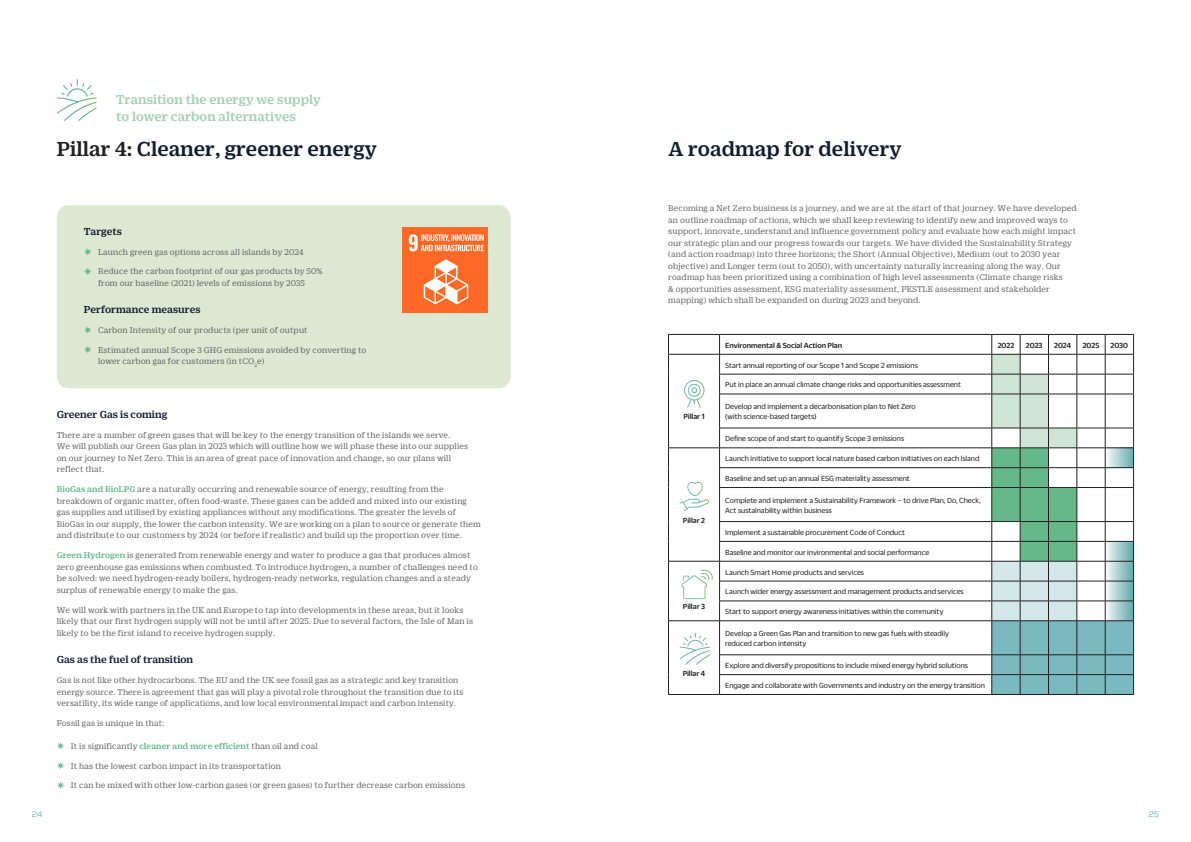
<style>
.page{position:relative;width:1191px;height:842px;background:#fff}
.page>*{position:absolute;margin:0;border:0;box-sizing:border-box;transform-origin:0 0}
.t1{font:500 22px "Duplicate Ionic";color:#101d31}
.t2{font:500 14px/16.8px "Duplicate Ionic";color:#a4d0b2}
.t3{font:500 11px "Duplicate Ionic";color:#101d31}
.t4{font:9px/11.5px "Duplicate Ionic";letter-spacing:.01em;color:#636366}
.t5{font:8px/10px "Duplicate Soft";color:#231f20}
.t6{font:500 8px "Duplicate Soft";color:#231f20}
.t7{font:8px "Nexa";color:#79b9bf}
.s1{color:#231f20}
.s2{font-weight:500;color:#65b889}
</style>
<div class="page">
<hr style="left:668px;top:334px;width:51px;height:1px;background:#231f20">
<hr style="left:719px;top:334px;width:272px;height:1px;background:#231f20">
<hr style="left:668px;top:354px;width:51px;height:1px;background:#231f20">
<svg style="left:668px;top:335px;width:1px;height:59px"></svg>
<hr style="left:668px;top:394px;width:1px;height:34px;background:#231f20">
<hr style="left:719px;top:354px;width:272px;height:1px;background:#231f20">
<hr style="left:719px;top:374px;width:272px;height:1px;background:#231f20">
<svg style="left:719px;top:335px;width:1px;height:59px"></svg>
<hr style="left:719px;top:394px;width:272px;height:1px;background:#231f20">
<hr style="left:719px;top:394px;width:1px;height:34px;background:#231f20">
<hr style="left:719px;top:428px;width:272px;height:1px;background:#231f20">
<hr style="left:668px;top:448px;width:51px;height:1px;background:#231f20">
<svg style="left:668px;top:428px;width:1px;height:59px"></svg>
<hr style="left:668px;top:487px;width:1px;height:34px;background:#231f20">
<hr style="left:719px;top:448px;width:272px;height:1px;background:#231f20">
<hr style="left:719px;top:467px;width:272px;height:1px;background:#231f20">
<svg style="left:719px;top:428px;width:1px;height:59px"></svg>
<hr style="left:719px;top:487px;width:272px;height:1px;background:#231f20">
<hr style="left:719px;top:488px;width:1px;height:33px;background:#231f20">
<hr style="left:668px;top:561px;width:51px;height:1px;background:#231f20">
<svg style="left:668px;top:521px;width:1px;height:99px"></svg>
<hr style="left:719px;top:521px;width:272px;height:1px;background:#231f20">
<hr style="left:719px;top:541px;width:272px;height:1px;background:#231f20">
<hr style="left:719px;top:561px;width:272px;height:1px;background:#231f20">
<hr style="left:719px;top:581px;width:272px;height:1px;background:#231f20">
<hr style="left:719px;top:601px;width:272px;height:1px;background:#231f20">
<svg style="left:719px;top:522px;width:1px;height:98px"></svg>
<hr style="left:668px;top:620px;width:51px;height:1px;background:#231f20">
<hr style="left:668px;top:621px;width:1px;height:34px;background:#231f20">
<svg style="left:668px;top:655px;width:1px;height:39px"></svg>
<hr style="left:668px;top:694px;width:51px;height:1px;background:#231f20">
<hr style="left:719px;top:620px;width:272px;height:1px;background:#231f20">
<hr style="left:719px;top:621px;width:1px;height:33px;background:#231f20">
<hr style="left:719px;top:654px;width:272px;height:1px;background:#231f20">
<hr style="left:719px;top:674px;width:272px;height:1px;background:#231f20">
<svg style="left:719px;top:655px;width:1px;height:39px"></svg>
<hr style="left:719px;top:694px;width:272px;height:1px;background:#231f20">
<svg style="left:991px;top:334px;width:143px;height:361px"></svg>
<svg style="left:57px;top:742px;width:7px;height:8px"></svg>
<svg style="left:57px;top:762px;width:7px;height:7px"></svg>
<svg style="left:57px;top:781px;width:7px;height:8px"></svg>
<div style="left:57px;top:205px;width:453px;height:183px;background:#dde8d3;border-radius:12px"></div>
<svg style="left:84px;top:248px;width:8px;height:8px"></svg>
<svg style="left:84px;top:268px;width:8px;height:7px"></svg>
<svg style="left:84px;top:326px;width:7px;height:8px"></svg>
<svg style="left:84px;top:346px;width:8px;height:7px"></svg>
<img style="left:403px;top:228px;width:85px;height:85px">
<svg style="left:56px;top:79px;width:41px;height:42px"></svg>
<svg style="left:679px;top:633px;width:31px;height:32px"></svg>
<svg style="left:681px;top:570px;width:31px;height:29px"></svg>
<svg style="left:679px;top:482px;width:30px;height:29px"></svg>
<svg style="left:684px;top:380px;width:20px;height:28px"></svg>
<p class="t2" style="left:116px;top:90px;width:206px">Transition the energy we supply to lower carbon alternatives</p>
<p class="t1" style="left:57px;top:133px;width:322px"><span class="s1">Pillar 4:</span> Cleaner, greener energy</p>
<p class="t3" style="left:84px;top:224px;width:40px">Targets</p>
<p class="t4" style="left:98px;top:245px;width:207px">Launch green gas options across all islands by 2024</p>
<p class="t4" style="left:98px;top:265px;width:226px">Reduce the carbon footprint of our gas products by 50% from our baseline (2021) levels of emissions by 2035</p>
<p class="t3" style="left:84px;top:302px;width:118px">Performance measures</p>
<p class="t4" style="left:98px;top:323px;width:211px">Carbon Intensity of our products (per unit of output</p>
<p class="t4" style="left:98px;top:343px;width:270px">Estimated annual Scope 3 GHG emissions avoided by converting to lower carbon gas for customers (in tCO<sub>2</sub>e)</p>
<p class="t7" style="left:32px;top:809px;width:12px">24</p>
<p class="t3" style="left:57px;top:406px;width:112px">Greener Gas is coming</p>
<p class="t4" style="left:57px;top:428px;width:413px">There are a number of green gases that will be key to the energy transition of the islands we serve.<br>We will publish our Green Gas plan in 2023 which will outline how we will phase these into our supplies on our journey to Net Zero. This is an area of great pace of innovation and change, so our plans will reflect that.</p>
<p class="t4" style="left:57px;top:483px;width:426px"><span class="s2">BioGas and BioLPG</span> are a naturally occurring and renewable source of energy, resulting from the breakdown of organic matter, often food-waste. These gases can be added and mixed into our existing gas supplies and utilised by existing appliances without any modifications. The greater the levels of BioGas in our supply, the lower the carbon intensity. We are working on a plan to source or generate them and distribute to our customers by 2024 (or before if realistic) and build up the proportion over time.</p>
<p class="t4" style="left:57px;top:549px;width:423px"><span class="s2">Green Hydrogen</span> is generated from renewable energy and water to produce a gas that produces almost zero greenhouse gas emissions when combusted. To introduce hydrogen, a number of challenges need to be solved: we need hydrogen-ready boilers, hydrogen-ready networks, regulation changes and a steady surplus of renewable energy to make the gas.</p>
<p class="t4" style="left:57px;top:603px;width:418px">We will work with partners in the UK and Europe to tap into developments in these areas, but it looks likely that our first hydrogen supply will not be until after 2025. Due to several factors, the Isle of Man is likely to be the first island to receive hydrogen supply.</p>
<p class="t3" style="left:57px;top:652px;width:138px">Gas as the fuel of transition</p>
<p class="t4" style="left:57px;top:674px;width:408px">Gas is not like other hydrocarbons. The EU and the UK see fossil gas as a strategic and key transition energy source. There is agreement that gas will play a pivotal role throughout the transition due to its versatility, its wide range of applications, and low local environmental impact and carbon intensity.</p>
<p class="t4" style="left:57px;top:717px;width:109px">Fossil gas is unique in that:</p>
<p class="t4" style="left:71px;top:739px;width:248px">It is significantly <span class="s2">cleaner and more efficient</span> than oil and coal</p>
<p class="t4" style="left:71px;top:759px;width:211px">It has the lowest carbon impact in its transportation</p>
<p class="t4" style="left:71px;top:779px;width:396px">It can be mixed with other low-carbon gases (or green gases) to further decrease carbon emissions</p>
<p class="t1" style="left:668px;top:133px;width:235px">A roadmap for delivery</p>
<p class="t4" style="left:668px;top:202px;width:410px">Becoming a Net Zero business is a journey, and we are at the start of that journey. We have developed an outline roadmap of actions, which we shall keep reviewing to identify new and improved ways to support, innovate, understand and influence government policy and evaluate how each might impact our strategic plan and our progress towards our targets. We have divided the Sustainability Strategy (and action roadmap) into three horizons; the Short (Annual Objective), Medium (out to 2030 year objective) and Longer term (out to 2050), with uncertainty naturally increasing along the way. Our roadmap has been prioritized using a combination of high level assessments (Climate change risks<br>&amp; opportunities assessment, ESG materiality assessment, PESTLE assessment and stakeholder mapping) which shall be expanded on during 2023 and beyond.</p>
<p class="t6" style="left:683px;top:411px;width:23px">Pillar 1</p>
<p class="t6" style="left:683px;top:515px;width:24px">Pillar 2</p>
<p class="t6" style="left:683px;top:601px;width:24px">Pillar 3</p>
<p class="t6" style="left:682px;top:668px;width:24px">Pillar 4</p>
<p class="t6" style="left:725px;top:339px;width:118px">Environmental &amp; Social Action Plan</p>
<p class="t6" style="left:997px;top:339px;width:18px">2022</p>
<p class="t6" style="left:1026px;top:339px;width:18px">2023</p>
<p class="t6" style="left:1054px;top:339px;width:18px">2024</p>
<p class="t6" style="left:1082px;top:339px;width:18px">2025</p>
<p class="t6" style="left:1110px;top:339px;width:19px">2030</p>
<p class="t5" style="left:725px;top:359px;width:194px">Start annual reporting of our Scope 1 and Scope 2 emissions</p>
<p class="t5" style="left:725px;top:379px;width:237px">Put in place an annual climate change risks and opportunities assessment</p>
<p class="t5" style="left:725px;top:401px;width:192px">Develop and implement a decarbonisation plan to Net Zero (with science-based targets)</p>
<p class="t5" style="left:725px;top:433px;width:180px">Define scope of and start to quantify Scope 3 emissions</p>
<p class="t5" style="left:725px;top:453px;width:256px">Launch initiative to support local nature based carbon initiatives on each island</p>
<p class="t5" style="left:725px;top:473px;width:186px">Baseline and set up an annual ESG materiality assessment</p>
<p class="t5" style="left:725px;top:495px;width:257px">Complete and implement a Sustainability Framework – to drive Plan, Do, Check,<br>Act sustainability within business</p>
<p class="t5" style="left:725px;top:527px;width:181px">Implement a sustainable procurement Code of Conduct</p>
<p class="t5" style="left:725px;top:546px;width:206px">Baseline and monitor our invironmental and social performance</p>
<p class="t5" style="left:725px;top:566px;width:140px">Launch Smart Home products and services</p>
<p class="t5" style="left:725px;top:586px;width:240px">Launch wider energy assessment and management products and services</p>
<p class="t5" style="left:725px;top:606px;width:220px">Start to support energy awareness initiatives within the community</p>
<p class="t5" style="left:725px;top:628px;width:225px">Develop a Green Gas Plan and transition to new gas fuels with steadily reduced carbon intensity</p>
<p class="t5" style="left:725px;top:660px;width:244px">Explore and diversify propositions to include mixed energy hybrid solutions</p>
<p class="t5" style="left:725px;top:680px;width:261px">Engage and collaborate with Governments and industry on the energy transition</p>
<p class="t7" style="left:1148px;top:809px;width:12px">25</p>
</div>
